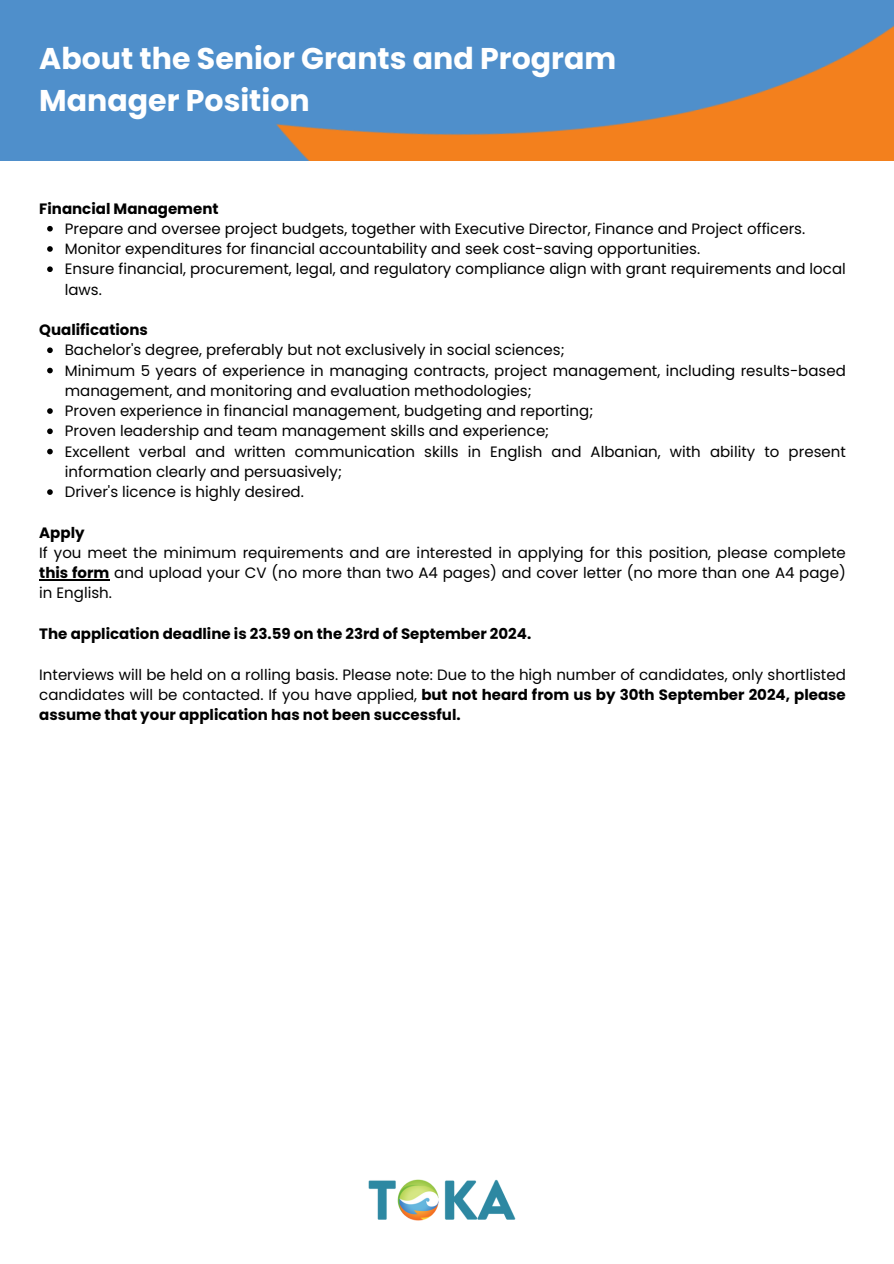
<style>
.page{position:relative;width:894px;height:1264px;background:#fff}
.page>*{position:absolute;margin:0;border:0;box-sizing:border-box;transform-origin:0 0}
.t1{font:700 30px/41.7px "Poppins";color:#fff}
.t2{font:15px/20.2px "Poppins";color:#000}
.t3{font:700 15px "Poppins";color:#000}
.s1{font-weight:700}
</style>
<div class="page">
<img style="left:0;top:0;width:893px;height:160px">
<svg style="left:47px;top:226px;width:6px;height:5px"></svg>
<svg style="left:47px;top:246px;width:6px;height:6px"></svg>
<svg style="left:47px;top:266px;width:6px;height:6px"></svg>
<svg style="left:47px;top:347px;width:6px;height:6px"></svg>
<svg style="left:47px;top:368px;width:6px;height:5px"></svg>
<svg style="left:47px;top:408px;width:6px;height:6px"></svg>
<svg style="left:47px;top:428px;width:6px;height:6px"></svg>
<svg style="left:47px;top:449px;width:6px;height:5px"></svg>
<svg style="left:47px;top:489px;width:6px;height:6px"></svg>
<hr style="left:39px;top:579px;width:70px;height:1px;background:#000">
<img style="left:368px;top:1179px;width:148px;height:42px">
<p class="t1" style="left:39px;top:38px;width:578px">About the Senior Grants and Program<br>Manager Position</p>
<h1 class="t3" style="left:39px;top:198px;width:181px">Financial Management</h1>
<h2 class="t2" style="left:65px;top:218px;width:741px">Prepare and oversee project budgets, together with Executive Director, Finance and Project officers.</h2>
<p class="t2" style="left:65px;top:239px;width:636px">Monitor expenditures for financial accountability and seek cost-saving opportunities.</p>
<p class="t2" style="left:65px;top:259px;width:782px">Ensure financial, procurement, legal, and regulatory compliance align with grant requirements and local laws.</p>
<p class="t3" style="left:39px;top:319px;width:110px">Qualifications</p>
<h2 class="t2" style="left:65px;top:340px;width:501px">Bachelor's degree, preferably but not exclusively in social sciences;</h2>
<p class="t2" style="left:65px;top:360px;width:782px">Minimum 5 years of experience in managing contracts, project management, including results-based management, and monitoring and evaluation methodologies;</p>
<p class="t2" style="left:65px;top:401px;width:530px">Proven experience in financial management, budgeting and reporting;</p>
<p class="t2" style="left:65px;top:421px;width:486px">Proven leadership and team management skills and experience;</p>
<p class="t2" style="left:65px;top:441px;width:782px">Excellent verbal and written communication skills in English and Albanian, with ability to present information clearly and persuasively;</p>
<p class="t2" style="left:65px;top:482px;width:240px">Driver's licence is highly desired.</p>
<p class="t3" style="left:39px;top:522px;width:47px">Apply</p>
<p class="t2" style="left:39px;top:542px;width:807px;text-align:justify">If you meet the minimum requirements and are interested in applying for this position, please complete <span class="s1">this form</span> and upload your CV (no more than two A4 pages) and cover letter (no more than one A4 page) in English.</p>
<p class="t3" style="left:39px;top:623px;width:493px">The application deadline is 23.59 on the 23rd of September 2024.</p>
<h2 class="t2" style="left:39px;top:664px;width:807px;text-align:justify">Interviews will be held on a rolling basis. Please note: Due to the high number of candidates, only shortlisted candidates will be contacted. If you have applied, <span class="s1">but not heard from us by 30th September 2024, please assume that your application has not been successful.</span></h2>
</div>
